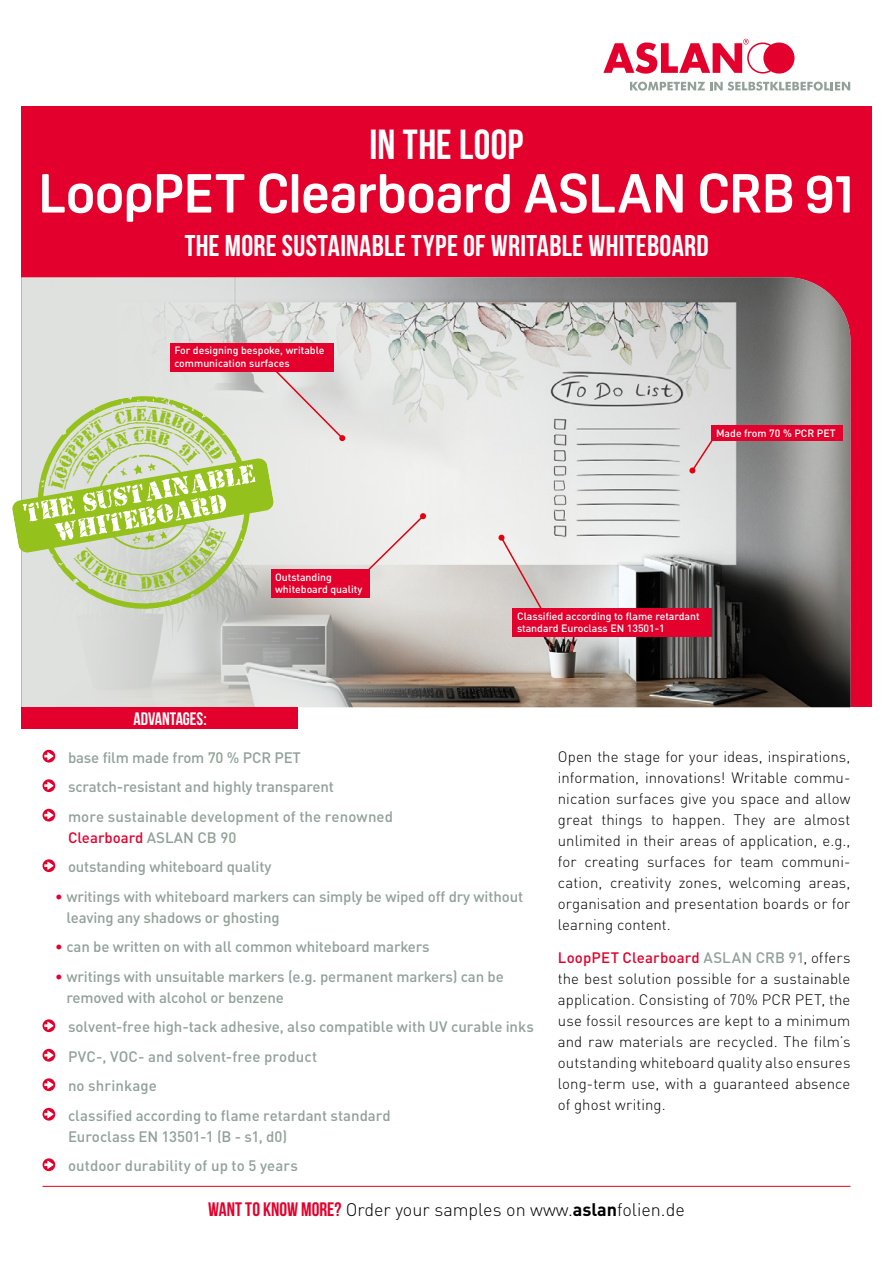
<style>
.page{position:relative;width:893px;height:1263px;background:#fff}
.page>*{position:absolute;margin:0;border:0;box-sizing:border-box;transform-origin:0 0}
.t1{font:700 54px "Oscine";letter-spacing:-.005em;color:#fff}
.t2{font:700 42px "Bebas Neue";letter-spacing:.005em;color:#fff}
.t3{font:700 30px "Bebas Neue";letter-spacing:.01em;color:#fff}
.t4{font:300 18px "DIN Pro";color:#000}
.t5{font:700 18px "Bebas Neue";color:#fff}
.t6{font:300 15px/21px "DIN Pro";letter-spacing:.005em;color:#000;text-align:justify}
.t7{font:500 15px/29.5px "DIN Pro";letter-spacing:-.01em;color:#91a199}
.t8{font:500 10.5px/12.6px "DIN Pro";color:#fff}
.s1{color:#e4002c}
.s2{font-weight:500;color:#e4002c}
.s3{font-weight:500;color:#91a199}
.s4{font-family:"Bebas Neue";font-weight:700;font-size:19.5px;color:#e4002c}
.s5{font-weight:700}
</style>
<div class="page">
<svg style="left:603px;top:39px;width:191px;height:35px"></svg>
<svg style="left:630px;top:82px;width:220px;height:8px"></svg>
<hr style="left:43px;top:1186px;width:807px;height:1px;background:#e3000f">
<div style="left:21px;top:106px;width:851px;height:601px;background:#e4002c"></div>
<img style="left:21px;top:277px;width:829px;height:430px">
<svg style="left:365px;top:513px;width:61px;height:60px"></svg>
<svg style="left:498px;top:535px;width:60px;height:103px"></svg>
<svg style="left:689px;top:434px;width:28px;height:40px"></svg>
<div style="left:271px;top:569px;width:98px;height:28px;background:#e4002c"></div>
<div style="left:513px;top:608px;width:199px;height:28px;background:#e4002c"></div>
<div style="left:170px;top:343px;width:164px;height:28px;background:#e4002c"></div>
<div style="left:712px;top:425px;width:131px;height:16px;background:#e4002c"></div>
<svg style="left:43px;top:750px;width:12px;height:12px"></svg>
<svg style="left:44px;top:752px;width:9px;height:8px"></svg>
<svg style="left:43px;top:779px;width:12px;height:13px"></svg>
<svg style="left:44px;top:781px;width:9px;height:9px"></svg>
<svg style="left:43px;top:809px;width:12px;height:12px"></svg>
<svg style="left:44px;top:811px;width:9px;height:8px"></svg>
<svg style="left:43px;top:859px;width:12px;height:13px"></svg>
<svg style="left:44px;top:861px;width:9px;height:9px"></svg>
<svg style="left:43px;top:1019px;width:12px;height:13px"></svg>
<svg style="left:44px;top:1021px;width:9px;height:9px"></svg>
<svg style="left:43px;top:1049px;width:12px;height:12px"></svg>
<svg style="left:44px;top:1051px;width:9px;height:8px"></svg>
<svg style="left:43px;top:1078px;width:12px;height:13px"></svg>
<svg style="left:44px;top:1080px;width:9px;height:9px"></svg>
<svg style="left:43px;top:1108px;width:12px;height:12px"></svg>
<svg style="left:44px;top:1110px;width:9px;height:8px"></svg>
<svg style="left:43px;top:1158px;width:12px;height:13px"></svg>
<svg style="left:44px;top:1160px;width:9px;height:9px"></svg>
<div style="left:21px;top:707px;width:277px;height:21px;background:#e4002c"></div>
<svg style="left:24px;top:591px;width:240px;height:32px;fill:#dee0de"></svg>
<svg style="left:62px;top:597px;width:226px;height:33px"></svg>
<svg style="left:12px;top:356px;width:332px;height:235px"></svg>
<h2 class="t2" style="left:370px;top:122px;width:155px">IN THE LOOP</h2>
<h1 class="t1" style="left:38px;top:163px;width:818px">LoopPET Clearboard ASLAN CRB 91</h1>
<h3 class="t3" style="left:185px;top:230px;width:526px">THE MORE SUSTAINABLE TYPE OF WRITABLE WHITEBOARD</h3>
<p class="t8" style="left:174px;top:343px;width:152px">For designing bespoke, writable communication surfaces</p>
<p class="t5" style="left:133px;top:708px;width:75px">ADVANTAGES:</p>
<p class="t8" style="left:275px;top:569px;width:89px">Outstanding whiteboard quality</p>
<p class="t8" style="left:716px;top:425px;width:121px">Made from 70 % PCR PET</p>
<p class="t8" style="left:517px;top:608px;width:184px">Classified according to flame retardant standard Euroclass EN 13501-1</p>
<p class="t7" style="left:68px;top:741px;width:327px">base film made from 70 % PCR PET scratch-resistant and highly transparent<br>more sustainable development of the renowned</p>
<p class="t7" style="left:68px;top:821px;width:205px"><span class="s1">Clearboard</span> ASLAN CB 90 outstanding whiteboard quality</p>
<p class="t7" style="left:66px;top:884px;width:458px;line-height:21px;text-indent:-11px"><span class="s1">•</span> writings with whiteboard markers can simply be wiped off dry without leaving any shadows or ghosting</p>
<p class="t7" style="left:55px;top:930px;width:376px"><span class="s1">•</span> can be written on with all common whiteboard markers</p>
<p class="t7" style="left:67px;top:964px;width:439px;line-height:21px;text-indent:-11px"><span class="s1">•</span> writings with unsuitable markers (e.g. permanent markers) can be removed with alcohol or benzene</p>
<p class="t7" style="left:68px;top:1010px;width:467px">solvent-free high-tack adhesive, also compatible with UV curable inks PVC-, VOC- and solvent-free product<br>no shrinkage<br>classified according to flame retardant standard</p>
<p class="t7" style="left:68px;top:1120px;width:231px">Euroclass EN 13501-1 (B - s1, d0) outdoor durability of up to 5 years</p>
<p class="t6" style="left:558px;top:744px;width:294px">Open the stage for your ideas, inspirations, information, innovations! Writable commu&shy;nication surfaces give you space and allow great things to happen. They are almost unlimited in their areas of application, e.g., for creating surfaces for team communi&shy;cation, creativity zones, welcoming areas, organisation and presentation boards or for learning content.</p>
<p class="t6" style="left:558px;top:946px;width:294px"><span class="s2">LoopPET Clearboard</span> <span class="s3">ASLAN CRB 91</span>, offers the best solution possible for a sustainable application. Consisting of 70% PCR PET, the use fossil resources are kept to a minimum and raw materials are recycled. The film’s outstanding whiteboard quality also ensures long-term use, with a guaranteed absence of ghost writing.</p>
<p class="t4" style="left:208px;top:1195px;width:478px"><span class="s4">WANT TO KNOW MORE?</span> Order your samples on www.<span class="s5">aslan</span>folien.de</p>
</div>
